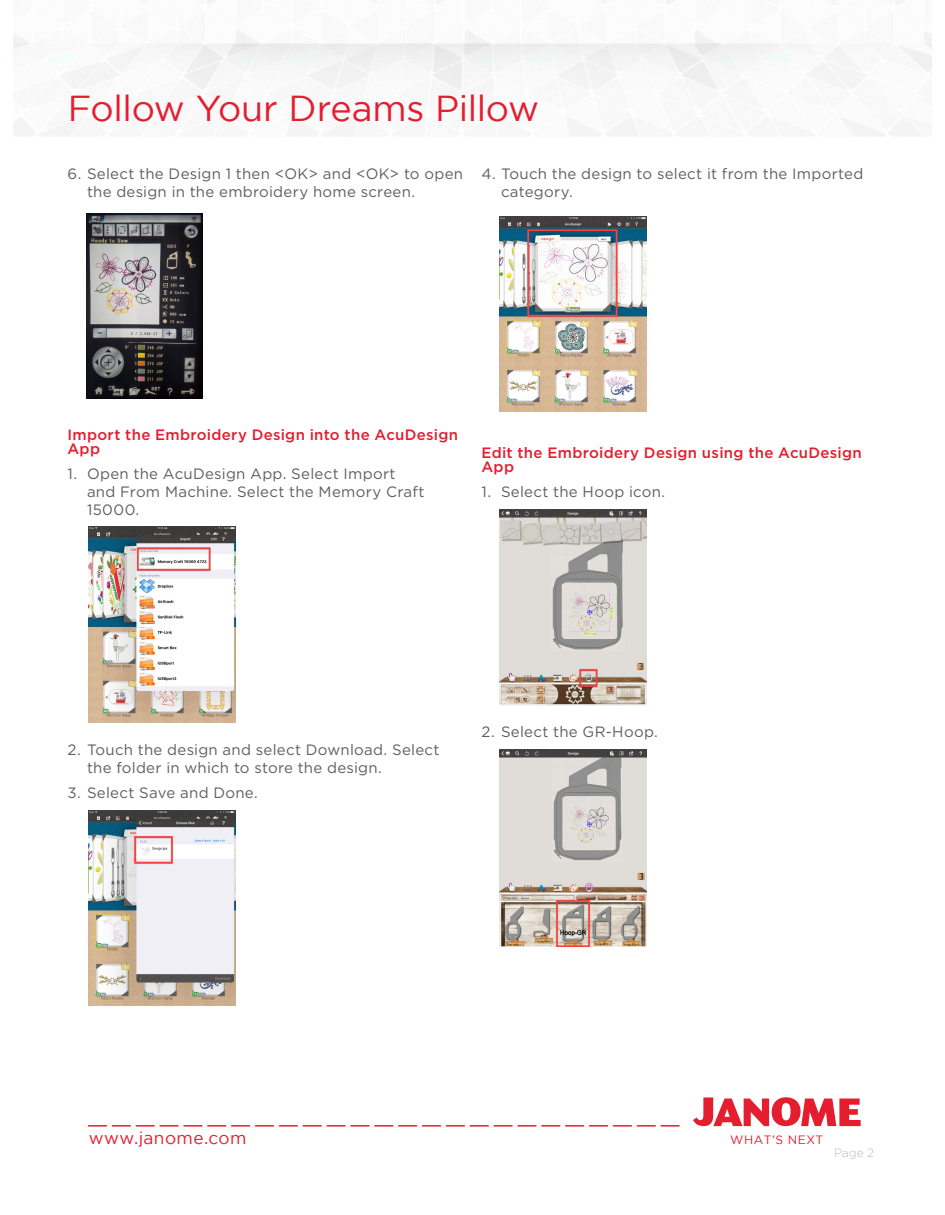
<style>
.page{position:relative;width:945px;height:1215px;background:#fff}
.page>*{position:absolute;margin:0;border:0;box-sizing:border-box;transform-origin:0 0}
.t1{font:36px "Gotham";letter-spacing:-.01em;color:#e41d2f}
.t2{font:17.25px "Gotham";letter-spacing:.025em;color:#e41d2f}
.Paragraph_Style_1{font:15px/18px "Gotham HTF";letter-spacing:.02em;color:#5f5f62}
.Paragraph_Style_1-2{font:500 15px/13.5px "Gotham HTF";letter-spacing:.02em;color:#e41d2f}
.t3{font:12px "Gotham";letter-spacing:.045em;color:#e41d2f}
.t4{font:300 12px "Gotham HTF";color:#babbbe}
</style>
<div class="page">
<svg style="left:65px;top:44px;width:815px;height:65px"></svg>
<svg style="left:693px;top:1097px;width:168px;height:29px"></svg>
<svg style="left:88px;top:1125px;width:591px;height:2px"></svg>
<img style="left:86px;top:213px;width:116px;height:185px">
<img style="left:89px;top:526px;width:146px;height:196px">
<img style="left:89px;top:810px;width:146px;height:196px">
<img style="left:500px;top:216px;width:146px;height:196px">
<img style="left:500px;top:510px;width:146px;height:195px">
<img style="left:500px;top:749px;width:146px;height:198px">
<h1 class="t1" style="left:68px;top:88px;width:473px">Follow Your Dreams Pillow</h1>
<p class="Paragraph_Style_1" style="left:87px;top:165px;width:378px;text-indent:-20px">6. Select the Design 1 then &lt;OK&gt; and &lt;OK&gt; to open the design in the embroidery home screen.</p>
<p class="Paragraph_Style_1" style="left:501px;top:165px;width:364px;text-indent:-20px">4. Touch the design to select it from the Imported category.</p>
<p class="Paragraph_Style_1-2" style="left:68px;top:428px;width:392px">Import the Embroidery Design into the AcuDesign<br>App</p>
<p class="Paragraph_Style_1" style="left:87px;top:464px;width:339px;text-indent:-20px">1. Open the AcuDesign App. Select Import and From Machine. Select the Memory Craft<br>15000.</p>
<p class="Paragraph_Style_1-2" style="left:482px;top:446px;width:382px">Edit the Embroidery Design using the AcuDesign<br>App</p>
<p class="Paragraph_Style_1" style="left:482px;top:482px;width:185px">1. Select the Hoop icon.</p>
<p class="Paragraph_Style_1" style="left:87px;top:741px;width:354px;text-indent:-20px">2. Touch the design and select Download. Select the folder in which to store the design.</p>
<p class="Paragraph_Style_1" style="left:68px;top:784px;width:192px">3. Select Save and Done.</p>
<p class="Paragraph_Style_1" style="left:482px;top:723px;width:178px">2. Select the GR-Hoop.</p>
<p class="t2" style="left:89px;top:1128px;width:159px">www.janome.com</p>
<p class="t3" style="left:730px;top:1133px;width:95px">WHAT’S NEXT</p>
<p class="t4" style="left:834px;top:1147px;width:42px">Page 2</p>
</div>
